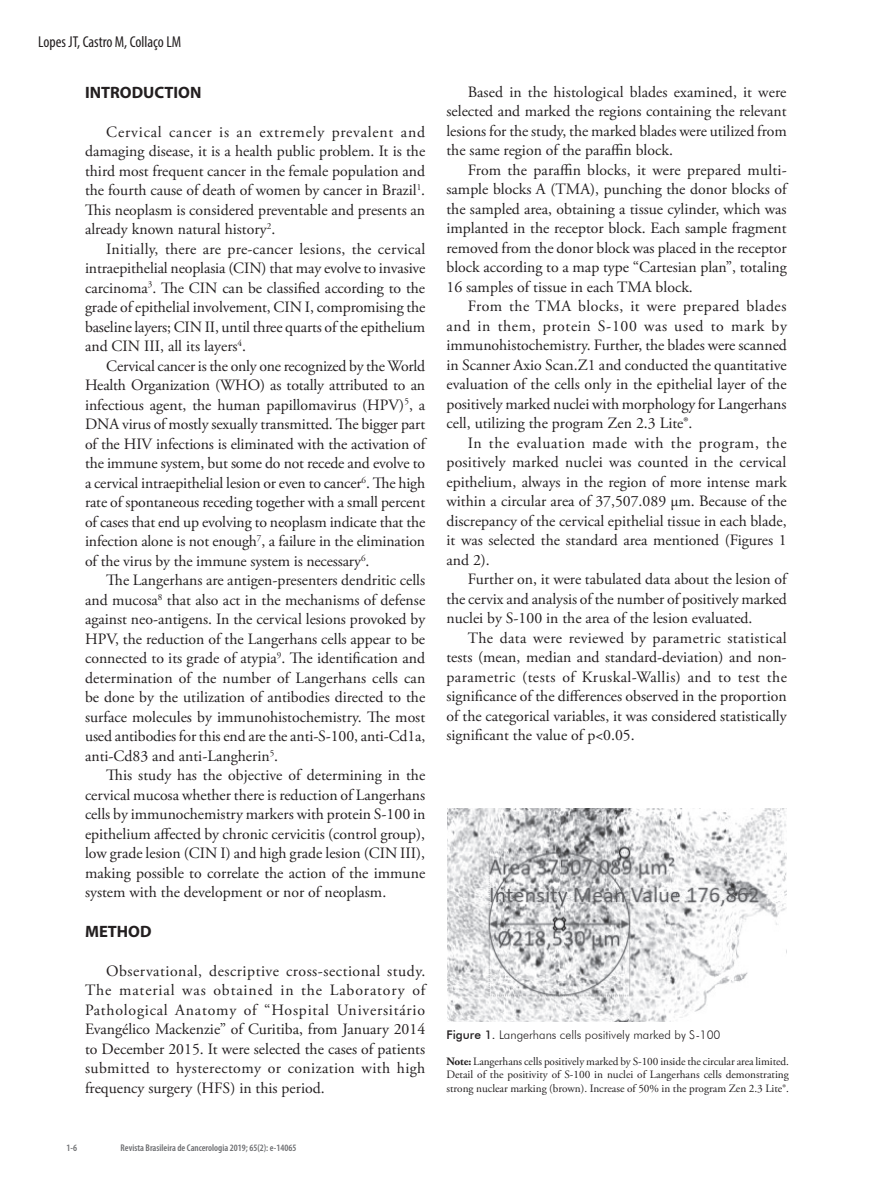
<style>
.page{position:relative;width:893px;height:1191px;background:#fff}
.page>*{position:absolute;margin:0;border:0;box-sizing:border-box;transform-origin:0 0}
.t1{font:700 16.5px "Myriad Pro";color:#231f20}
.t2{font:15.75px/19.5px "Adobe Garamond Pro";color:#231f20;text-align:justify}
.t3{font:condensed 15.75px "Myriad Pro";color:#231f20}
.t4{font:300 12px "Futura BT";color:#231f20}
.t5{font:11.25px/13.5px "Adobe Garamond Pro";color:#231f20;text-align:justify}
.t6{font:600 condensed 9.75px "Myriad Pro";color:#6c6d70}
.s1{font-weight:500}
.s2{font-weight:700}
</style>
<div class="page">
<img style="left:447px;top:808px;width:340px;height:213px">
<p class="t3" style="left:38px;top:32px;width:144px">Lopes JT, Castro M, Collaço LM</p>
<p class="t1" style="left:85px;top:81px;width:118px">INTRODUCTION</p>
<p class="t2" style="left:85px;top:122px;width:342px;text-indent:21px">Cervical cancer is an extremely prevalent and damaging disease, it is a health public problem. It is the third most frequent cancer in the female population and the fourth cause of death of women by cancer in Brazil<sup>1</sup>.<br>This neoplasm is considered preventable and presents an already known natural history<sup>2</sup>.</p>
<p class="t2" style="left:85px;top:239px;width:342px;text-indent:21px">Initially, there are pre-cancer lesions, the cervical intraepithelial neoplasia (CIN) that may evolve to invasive carcinoma<sup>3</sup>. The CIN can be classified according to the grade of epithelial involvement, CIN I, compromising the baseline layers; CIN II, until three quarts of the epithelium and CIN III, all its layers<sup>4</sup>.</p>
<p class="t2" style="left:85px;top:356px;width:342px;text-indent:21px">Cervical cancer is the only one recognized by the World Health Organization (WHO) as totally attributed to an infectious agent, the human papillomavirus (HPV)<sup>5</sup>, a DNA virus of mostly sexually transmitted. The bigger part of the HIV infections is eliminated with the activation of the immune system, but some do not recede and evolve to a cervical intraepithelial lesion or even to cancer<sup>6</sup>. The high rate of spontaneous receding together with a small percent of cases that end up evolving to neoplasm indicate that the infection alone is not enough<sup>7</sup>, a failure in the elimination of the virus by the immune system is necessary<sup>6</sup>.</p>
<p class="t2" style="left:85px;top:571px;width:342px;text-indent:21px">The Langerhans are antigen-presenters dendritic cells and mucosa<sup>8</sup> that also act in the mechanisms of defense against neo-antigens. In the cervical lesions provoked by HPV, the reduction of the Langerhans cells appear to be connected to its grade of atypia<sup>9</sup>. The identification and determination of the number of Langerhans cells can be done by the utilization of antibodies directed to the surface molecules by immunohistochemistry. The most used antibodies for this end are the anti-S-100, anti-Cd1a, anti-Cd83 and anti-Langherin<sup>5</sup>.</p>
<p class="t2" style="left:85px;top:766px;width:342px;text-indent:21px">This study has the objective of determining in the cervical mucosa whether there is reduction of Langerhans cells by immunochemistry markers with protein S-100 in epithelium affected by chronic cervicitis (control group), low grade lesion (CIN I) and high grade lesion (CIN III), making possible to correlate the action of the immune system with the development or nor of neoplasm.</p>
<p class="t1" style="left:85px;top:920px;width:68px">METHOD</p>
<p class="t2" style="left:85px;top:961px;width:342px;text-indent:21px">Observational, descriptive cross-sectional study.<br>The material was obtained in the Laboratory of Pathological Anatomy of “Hospital Universitário Evangélico Mackenzie” of Curitiba, from January 2014 to December 2015. It were selected the cases of patients submitted to hysterectomy or conization with high frequency surgery (HFS) in this period.</p>
<p class="t6" style="left:67px;top:1142px;width:12px">1-6</p>
<p class="t6" style="left:121px;top:1142px;width:177px">Revista Brasileira de Cancerologia 2019; 65(2): e-14065</p>
<p class="t2" style="left:446px;top:82px;width:342px;text-indent:21px">Based in the histological blades examined, it were selected and marked the regions containing the relevant lesions for the study, the marked blades were utilized from the same region of the paraffin block.</p>
<p class="t2" style="left:446px;top:160px;width:342px;text-indent:21px">From the paraffin blocks, it were prepared multi&shy;sample blocks A (TMA), punching the donor blocks of the sampled area, obtaining a tissue cylinder, which was implanted in the receptor block. Each sample fragment removed from the donor block was placed in the receptor block according to a map type “Cartesian plan”, totaling 16 samples of tissue in each TMA block.</p>
<p class="t2" style="left:446px;top:297px;width:342px;text-indent:21px">From the TMA blocks, it were prepared blades and in them, protein S-100 was used to mark by immunohistochemistry. Further, the blades were scanned in Scanner Axio Scan.Z1 and conducted the quantitative evaluation of the cells only in the epithelial layer of the positively marked nuclei with morphology for Langerhans cell, utilizing the program Zen 2.3 Lite®.</p>
<p class="t2" style="left:446px;top:433px;width:342px;text-indent:21px">In the evaluation made with the program, the positively marked nuclei was counted in the cervical epithelium, always in the region of more intense mark within a circular area of 37,507.089 µm. Because of the discrepancy of the cervical epithelial tissue in each blade, it was selected the standard area mentioned (Figures 1 and 2).</p>
<p class="t2" style="left:446px;top:570px;width:342px;text-indent:21px">Further on, it were tabulated data about the lesion of the cervix and analysis of the number of positively marked nuclei by S-100 in the area of the lesion evaluated.</p>
<p class="t2" style="left:446px;top:628px;width:342px;text-indent:21px">The data were reviewed by parametric statistical tests (mean, median and standard-deviation) and non&shy;parametric (tests of Kruskal-Wallis) and to test the significance of the differences observed in the proportion of the categorical variables, it was considered statistically significant the value of p&lt;0.05.</p>
<p class="t4" style="left:446px;top:1027px;width:276px"><span class="s1">Figure 1.</span> Langerhans cells positively marked by S-100</p>
<p class="t5" style="left:446px;top:1055px;width:344px"><span class="s2">Note:</span> Langerhans cells positively marked by S-100 inside the circular area limited.<br>Detail of the positivity of S-100 in nuclei of Langerhans cells demonstrating strong nuclear marking (brown). Increase of 50% in the program Zen 2.3 Lite®.</p>
</div>
